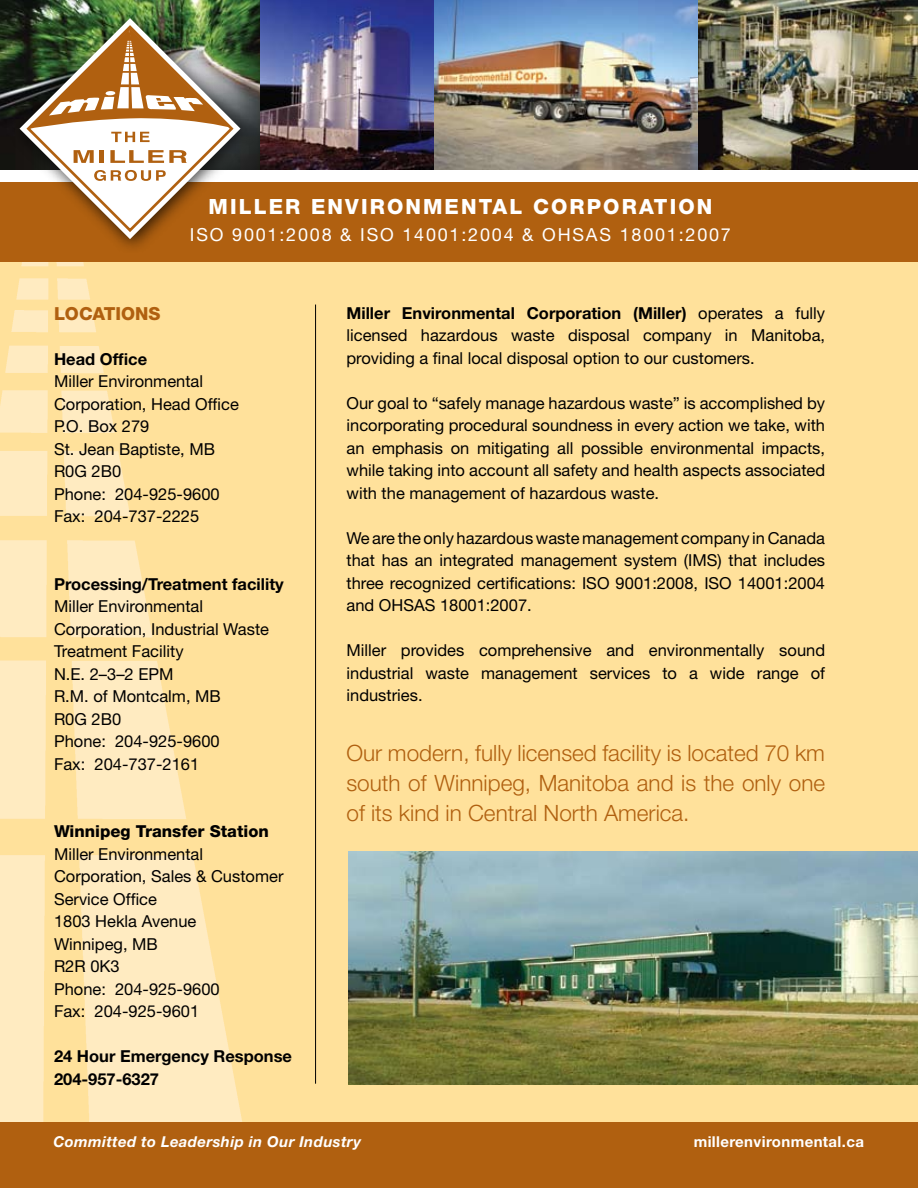
<style>
.page{position:relative;width:918px;height:1188px;background:#fff}
.page>*{position:absolute;margin:0;border:0;box-sizing:border-box;transform-origin:0 0}
.t1{font:300 22.5px/30px "Helvetica Neue";color:#b06010;text-align:justify}
.t2{font:800 21px "Helvetica Neue";letter-spacing:.1em;color:#fff}
.t3{font:18px "Helvetica Neue";letter-spacing:.1em;color:#fff}
.t4{font:800 18px "Helvetica Neue";color:#b06010}
.t5{font:16.5px/22.5px "Helvetica Neue";color:#000;text-align:justify}
.t6{font:700 16.5px/22.5px "Helvetica Neue";color:#000}
.t7{font:800 16.5px "Helvetica Neue";color:#000}
.t8{font:italic 700 15px "Helvetica Neue";letter-spacing:.025em;color:#fff}
.t9{font:700 15px "Helvetica Neue";letter-spacing:.025em;color:#fff}
.s1{font-weight:700}
</style>
<div class="page">
<div style="left:0;top:257px;width:918px;height:876px;background:#ffe19b"></div>
<img style="left:0;top:262px;width:242px;height:860px">
<div style="left:0;top:182px;width:918px;height:80px;background:#b06010"></div>
<img style="left:0;top:0;width:698px;height:170px">
<div style="left:0;top:1122px;width:918px;height:66px;background:#b06010"></div>
<div style="left:6px;top:5px;width:248px;height:247px;background:#000;opacity:.75"></div>
<img style="left:20px;top:18px;width:221px;height:221px">
<svg style="left:25px;top:23px;width:210px;height:211px"></svg>
<img style="left:29px;top:28px;width:200px;height:114px">
<svg style="left:74px;top:150px;width:20px;height:13px"></svg>
<hr style="left:100px;top:150px;width:4px;height:13px;background:#b06010">
<svg style="left:110px;top:150px;width:77px;height:13px"></svg>
<svg style="left:94px;top:170px;width:72px;height:11px"></svg>
<img style="left:698px;top:0;width:220px;height:170px">
<hr style="left:315px;top:305px;width:1px;height:779px;background:#000">
<img style="left:349px;top:852px;width:569px;height:233px">
<p class="t2" style="left:209px;top:194px;width:505px">MILLER ENVIRONMENTAL CORPORATION</p>
<p class="t3" style="left:190px;top:224px;width:543px">ISO 9001:2008 &amp; ISO 14001:2004 &amp; OHSAS 18001:2007</p>
<p class="t4" style="left:54px;top:303px;width:108px">LOCATIONS</p>
<p class="t6" style="left:54px;top:347px;width:95px">Head Office</p>
<p class="t5" style="left:54px;top:370px;width:186px;text-align:left">Miller Environmental<br>Corporation, Head Office<br>P.O. Box 279<br>St. Jean Baptiste, MB<br>R0G 2B0<br>Phone: 204-925-9600<br>Fax: 204-737-2225</p>
<p class="t6" style="left:54px;top:572px;width:231px">Processing/Treatment facility</p>
<p class="t5" style="left:54px;top:595px;width:217px;text-align:left">Miller Environmental<br>Corporation, Industrial Waste<br>Treatment Facility<br>N.E. 2–3–2 EPM<br>R.M. of Montcalm, MB<br>R0G 2B0<br>Phone: 204-925-9600<br>Fax: 204-737-2161</p>
<p class="t7" style="left:54px;top:822px;width:216px">Winnipeg Transfer Station</p>
<p class="t5" style="left:54px;top:842px;width:231px;text-align:left">Miller Environmental<br>Corporation, Sales &amp; Customer<br>Service Office<br>1803 Hekla Avenue<br>Winnipeg, MB<br>R2R 0K3<br>Phone: 204-925-9600<br>Fax: 204-925-9601</p>
<p class="t6" style="left:54px;top:1045px;width:240px">24 Hour Emergency Response<br>204-957-6327</p>
<p class="t5" style="left:346px;top:302px;width:480px"><span class="s1">Miller Environmental Corporation (Miller)</span> operates a fully licensed hazardous waste disposal company in Manitoba, providing a final local disposal option to our customers.</p>
<p class="t5" style="left:346px;top:392px;width:480px">Our goal to “safely manage hazardous waste” is accomplished by incorporating procedural soundness in every action we take, with an emphasis on mitigating all possible environmental impacts, while taking into account all safety and health aspects associated with the management of hazardous waste.</p>
<p class="t5" style="left:346px;top:527px;width:480px">We are the only hazardous waste management company in Canada that has an integrated management system (IMS) that includes three recognized certifications: ISO 9001:2008, ISO 14001:2004 and OHSAS 18001:2007.</p>
<p class="t5" style="left:346px;top:639px;width:480px">Miller provides comprehensive and environmentally sound industrial waste management services to a wide range of industries.</p>
<h1 class="t1" style="left:346px;top:738px;width:480px">Our modern, fully licensed facility is located 70 km south of Winnipeg, Manitoba and is the only one of its kind in Central North America.</h1>
<p class="t8" style="left:53px;top:1133px;width:309px">Committed to Leadership in Our Industry</p>
<p class="t9" style="left:694px;top:1133px;width:172px">millerenvironmental.ca</p>
</div>
